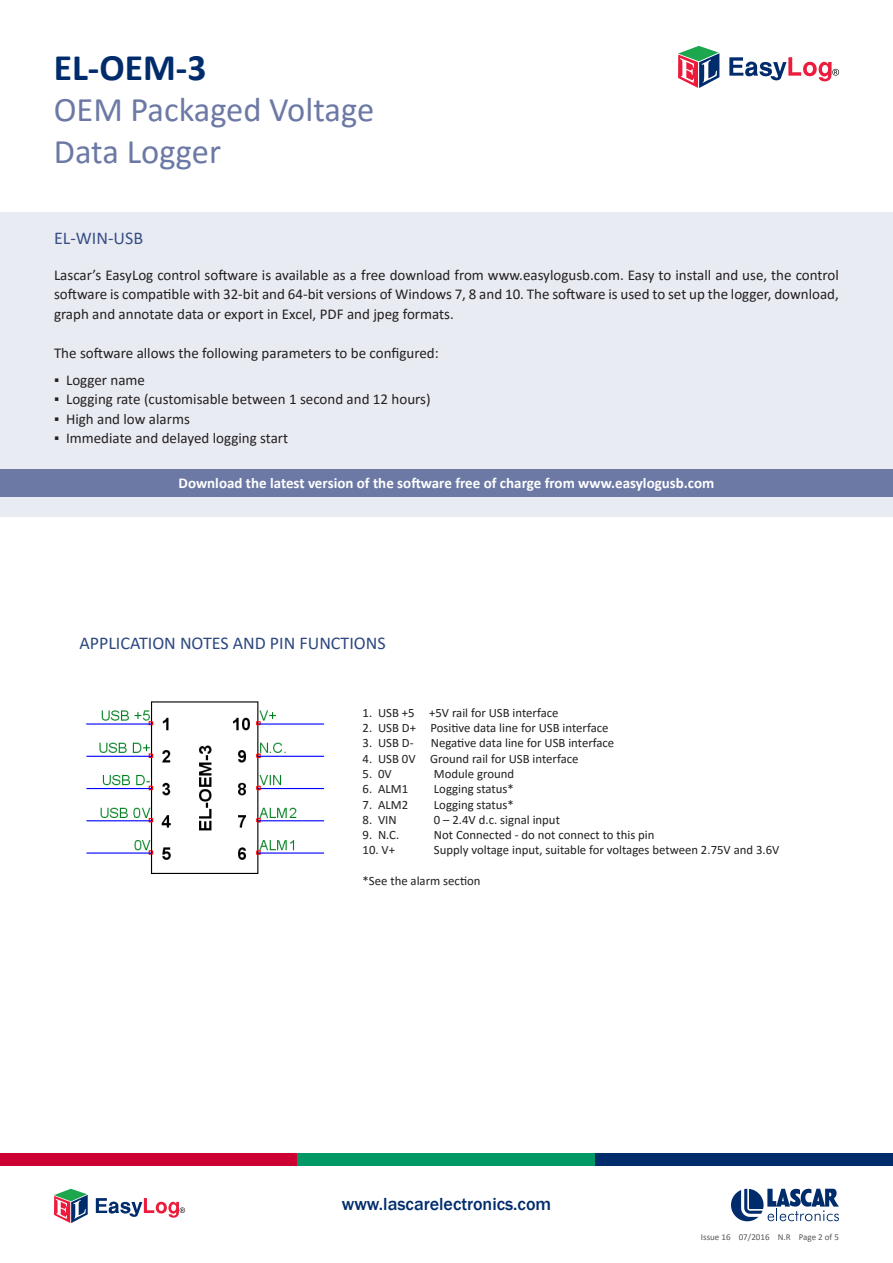
<style>
.page{position:relative;width:893px;height:1263px;background:#fff}
.page>*{position:absolute;margin:0;border:0;box-sizing:border-box;transform-origin:0 0}
.t1{font:700 37.5px "Calibri";color:#002c6b}
.t2{font:34.5px/41.4px "Calibri";color:#6c79a5}
.t3{font:18px "Calibri";color:#2c477f}
.t4{font:500 18px "Franklin Gothic";color:#002c6b}
.t5{font:18px "Calibri";color:#384e85}
.Paragraph_Style_1{font:15px/19.5px "Calibri";color:#231f20;text-align:justify}
.t6{font:700 15px "Calibri";color:#fff}
.t7{font:12.75px "Calibri";color:#231f20}
.t8{font:9px "Calibri";color:#57585a}
</style>
<div class="page">
<svg style="left:678px;top:46px;width:41px;height:42px"></svg>
<svg style="left:729px;top:57px;width:110px;height:24px"></svg>
<div style="left:595px;top:1153px;width:298px;height:13px;background:#002c6b"></div>
<div style="left:0;top:1153px;width:298px;height:13px;background:#c03"></div>
<div style="left:298px;top:1153px;width:297px;height:13px;background:#096"></div>
<svg style="left:54px;top:1189px;width:34px;height:34px"></svg>
<svg style="left:96px;top:1198px;width:89px;height:20px"></svg>
<svg style="left:731px;top:1189px;width:108px;height:32px"></svg>
<img style="left:85px;top:701px;width:239px;height:173px">
<div style="left:0;top:212px;width:893px;height:305px;background:#e9ebf3"></div>
<div style="left:0;top:469px;width:893px;height:28px;background:#6c79a5"></div>
<p class="t1" style="left:54px;top:41px;width:154px">EL-OEM-3</p>
<p class="t2" style="left:54px;top:88px;width:322px">OEM Packaged Voltage<br>Data Logger</p>
<p class="t5" style="left:54px;top:225px;width:91px">EL-WIN-USB</p>
<p class="Paragraph_Style_1" style="left:54px;top:265px;width:786px">Lascar’s EasyLog control software is available as a free download from www.easylogusb.com. Easy to install and use, the control software is compatible with 32-bit and 64-bit versions of Windows 7, 8 and 10. The software is used to set up the logger, download, graph and annotate data or export in Excel, PDF and jpeg formats.</p>
<p class="Paragraph_Style_1" style="left:54px;top:343px;width:386px">The software allows the following parameters to be configured:</p>
<p class="Paragraph_Style_1" style="left:54px;top:370px;width:93px">▪ Logger name</p>
<p class="Paragraph_Style_1" style="left:54px;top:389px;width:378px">▪ Logging rate (customisable between 1 second and 12 hours)</p>
<p class="Paragraph_Style_1" style="left:54px;top:409px;width:137px">▪ High and low alarms</p>
<p class="Paragraph_Style_1" style="left:54px;top:428px;width:236px">▪ Immediate and delayed logging start</p>
<p class="t6" style="left:179px;top:472px;width:537px">Download the latest version of the software free of charge from www.easylogusb.com</p>
<p class="t3" style="left:79px;top:631px;width:308px">APPLICATION NOTES AND PIN FUNCTIONS</p>
<p class="t7" style="left:363px;top:704px;width:197px">1. USB +5 +5V rail for USB interface</p>
<p class="t7" style="left:363px;top:719px;width:247px">2. USB D+ Positive data line for USB interface</p>
<p class="t7" style="left:363px;top:734px;width:53px">3. USB D-</p>
<p class="t7" style="left:431px;top:734px;width:185px">Negative data line for USB interface</p>
<p class="t7" style="left:363px;top:750px;width:217px">4. USB 0V Ground rail for USB interface</p>
<p class="t7" style="left:363px;top:765px;width:31px">5. 0V</p>
<p class="t7" style="left:434px;top:765px;width:82px">Module ground</p>
<p class="t7" style="left:363px;top:780px;width:47px">6. ALM1</p>
<p class="t7" style="left:434px;top:780px;width:81px">Logging status*</p>
<p class="t7" style="left:363px;top:795px;width:47px">7. ALM2</p>
<p class="t7" style="left:434px;top:795px;width:81px">Logging status*</p>
<p class="t7" style="left:363px;top:811px;width:36px">8. VIN</p>
<p class="t7" style="left:434px;top:811px;width:128px">0 – 2.4V d.c. signal input</p>
<p class="t7" style="left:363px;top:826px;width:38px">9. N.C.</p>
<p class="t7" style="left:434px;top:826px;width:222px">Not Connected - do not connect to this pin</p>
<p class="t7" style="left:363px;top:841px;width:34px">10. V+</p>
<p class="t7" style="left:434px;top:841px;width:347px">Supply voltage input, suitable for voltages between 2.75V and 3.6V</p>
<p class="t7" style="left:363px;top:872px;width:119px">*See the alarm section</p>
<p class="t4" style="left:342px;top:1193px;width:211px">www.lascarelectronics.com</p>
<p class="t8" style="left:701px;top:1231px;width:140px">Issue 16 07/2016 N.R Page 2 of 5</p>
</div>
